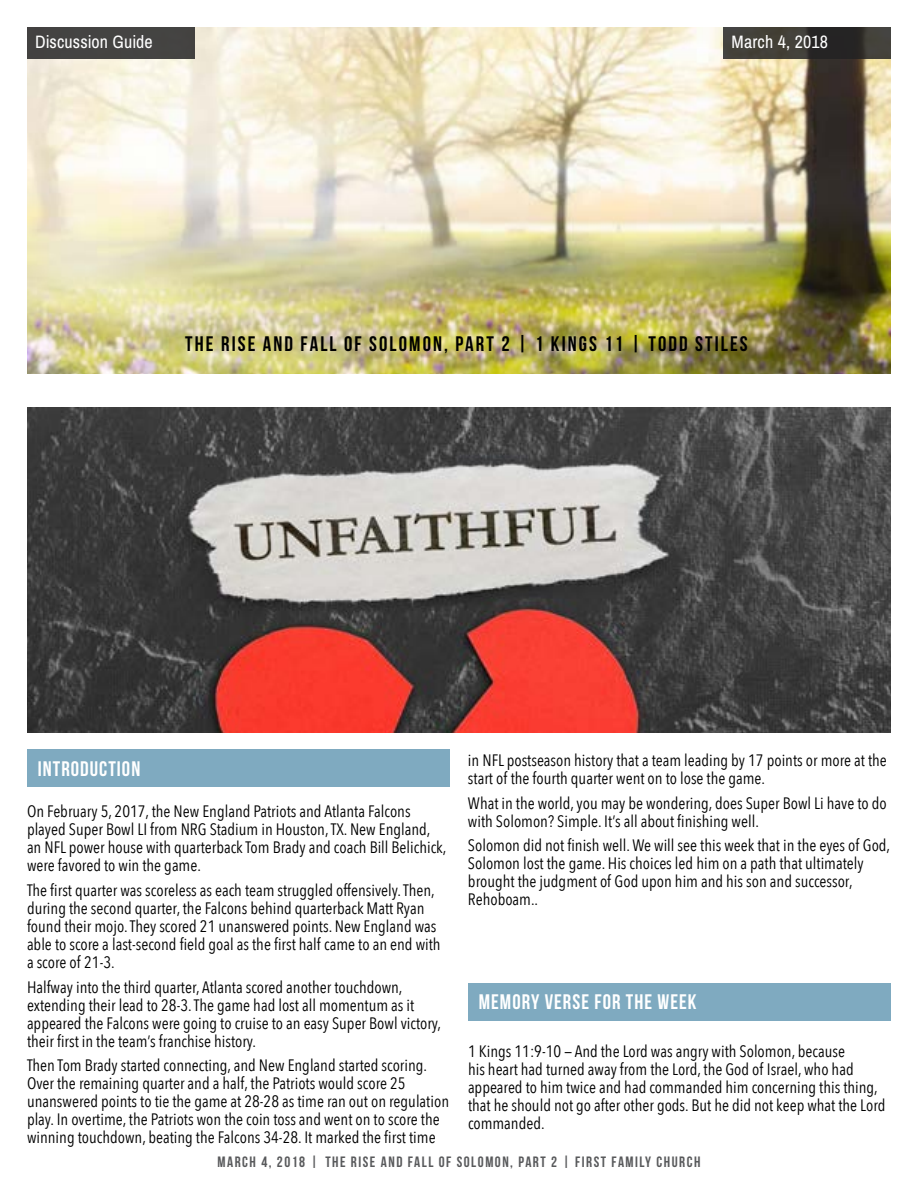
<style>
.page{position:relative;width:918px;height:1188px;background:#fff}
.page>*{position:absolute;margin:0;border:0;box-sizing:border-box;transform-origin:0 0}
.t1{font:21px "Bebas Neue";letter-spacing:.1em;color:#000}
.t2{font:21px "Bebas Neue";letter-spacing:.05em;color:#fff}
.t3{font:18px "Archivo Narrow";letter-spacing:.01em;color:#fff}
.t4{font:16.5px/18px "Avenir Next Condensed";color:#000}
.t5{font:15px "Bebas Neue";letter-spacing:.1em;color:#58595b}
</style>
<div class="page">
<img style="left:27px;top:27px;width:864px;height:347px">
<div style="left:27px;top:27px;width:168px;height:31px;background:#444342"></div>
<img style="left:27px;top:407px;width:864px;height:326px">
<svg style="left:723px;top:27px;width:168px;height:31px;background:#393732"></svg>
<div style="left:27px;top:749px;width:423px;height:38px;background:#7faac0"></div>
<div style="left:468px;top:983px;width:423px;height:38px;background:#7faac0"></div>
<p class="t3" style="left:35px;top:31px;width:119px">Discussion Guide</p>
<p class="t3" style="left:732px;top:31px;width:98px">March 4, 2018</p>
<p class="t1" style="left:185px;top:332px;width:564px">THE RISE AND FALL OF SOLOMON, PART 2 | 1 KINGS 11 | TODD STILES</p>
<p class="t2" style="left:38px;top:757px;width:104px">INTRODUCTION</p>
<p class="t4" style="left:27px;top:802px;width:421px">On February 5, 2017, the New England Patriots and Atlanta Falcons played Super Bowl LI from NRG Stadium in Houston, TX. New England, an NFL power house with quarterback Tom Brady and coach Bill Belichick, were favored to win the game.</p>
<p class="t4" style="left:27px;top:880px;width:415px">The first quarter was scoreless as each team struggled offensively. Then, during the second quarter, the Falcons behind quarterback Matt Ryan found their mojo. They scored 21 unanswered points. New England was able to score a last-second field goal as the first half came to an end with a score of 21-3.</p>
<p class="t4" style="left:27px;top:977px;width:416px">Halfway into the third quarter, Atlanta scored another touchdown, extending their lead to 28-3. The game had lost all momentum as it appeared the Falcons were going to cruise to an easy Super Bowl victory, their first in the team’s franchise history.</p>
<p class="t4" style="left:27px;top:1056px;width:424px">Then Tom Brady started connecting, and New England started scoring.<br>Over the remaining quarter and a half, the Patriots would score 25 unanswered points to tie the game at 28-28 as time ran out on regulation play. In overtime, the Patriots won the coin toss and went on to score the winning touchdown, beating the Falcons 34-28. It marked the first time</p>
<p class="t4" style="left:468px;top:750px;width:420px">in NFL postseason history that a team leading by 17 points or more at the start of the fourth quarter went on to lose the game.</p>
<p class="t4" style="left:468px;top:793px;width:420px">What in the world, you may be wondering, does Super Bowl Li have to do with Solomon? Simple. It’s all about finishing well.</p>
<p class="t4" style="left:468px;top:836px;width:424px">Solomon did not finish well. We will see this week that in the eyes of God, Solomon lost the game. His choices led him on a path that ultimately brought the judgment of God upon him and his son and successor, Rehoboam..</p>
<p class="t2" style="left:479px;top:991px;width:219px">MEMORY VERSE FOR THE WEEK</p>
<p class="t4" style="left:468px;top:1041px;width:419px">1 Kings 11:9-10 — And the Lord was angry with Solomon, because<br>his heart had turned away from the Lord, the God of Israel, who had appeared to him twice and had commanded him concerning this thing, that he should not go after other gods. But he did not keep what the Lord commanded.</p>
<p class="t5" style="left:218px;top:1154px;width:484px">MARCH 4, 2018 | THE RISE AND FALL OF SOLOMON, PART 2 | FIRST FAMILY CHURCH</p>
</div>
